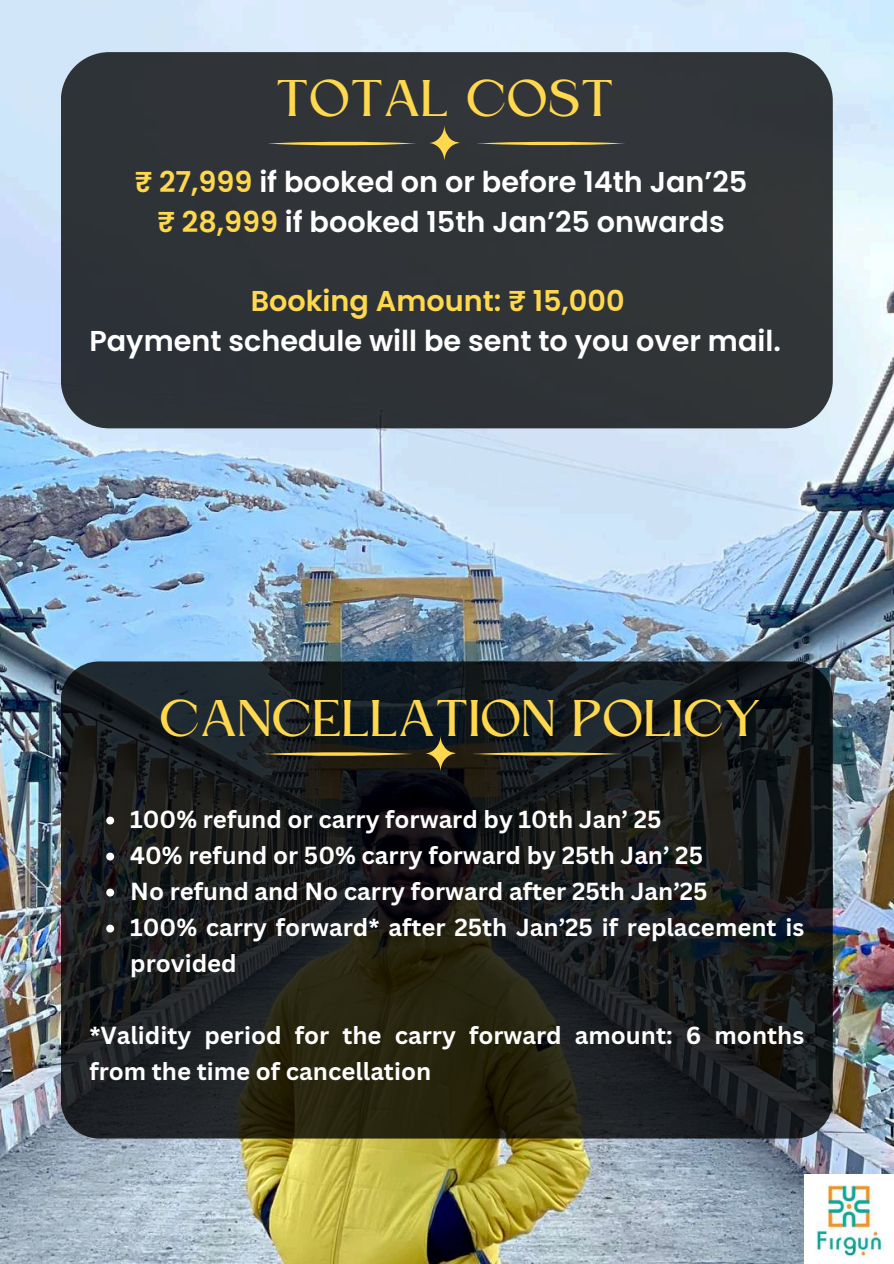
<style>
.page{position:relative;width:894px;height:1264px;background:#fff}
.page>*{position:absolute;margin:0;border:0;box-sizing:border-box;transform-origin:0 0}
.t1{font:48px "Kingred Serif";color:#ffd84d}
.t2{font:600 28.65px/39.6px "Poppins";color:#fefffe;text-align:center}
.t3{font:600 28.65px "Poppins";color:#ffd84d}
.t4{font:700 24px/36px "Canva Sans";color:#fff}
.s1{color:#ffd84d}
</style>
<div class="page">
<img style="left:0;top:0;width:893px;height:1263px">
<img style="left:804px;top:1174px;width:88px;height:88px">
<svg style="left:61px;top:661px;width:771px;height:477px;background:#1b1d1b"></svg>
<div style="left:61px;top:52px;width:771px;height:376px;background:#303437;border-radius:48px"></div>
<svg style="left:106px;top:816px;width:8px;height:8px"></svg>
<svg style="left:106px;top:852px;width:8px;height:8px"></svg>
<svg style="left:106px;top:888px;width:8px;height:8px"></svg>
<svg style="left:106px;top:924px;width:8px;height:8px"></svg>
<svg style="left:477px;top:142px;width:148px;height:3px"></svg>
<svg style="left:268px;top:142px;width:148px;height:3px"></svg>
<svg style="left:429px;top:125px;width:30px;height:36px"></svg>
<svg style="left:473px;top:752px;width:148px;height:3px"></svg>
<svg style="left:264px;top:752px;width:148px;height:3px"></svg>
<svg style="left:424px;top:735px;width:32px;height:36px"></svg>
<h1 class="t1" style="left:278px;top:80px;width:339px">TOTAL COST</h1>
<p class="t2" style="left:135px;top:163px;width:614px"><span class="s1">₹ 27,999</span> if booked on or before 14th Jan’25 <span class="s1">₹ 28,999</span> if booked 15th Jan’25 onwards</p>
<p class="t3" style="left:251px;top:281px;width:375px">Booking Amount: ₹ 15,000</p>
<p class="t2" style="left:89px;top:321px;width:693px">Payment schedule will be sent to you over mail.</p>
<h1 class="t1" style="left:161px;top:700px;width:603px">CANCELLATION POLICY</h1>
<p class="t4" style="left:130px;top:800px;width:675px">100% refund or carry forward by 10th Jan’ 25<br>40% refund or 50% carry forward by 25th Jan’ 25<br>No refund and No carry forward after 25th Jan’25<br>100% carry forward* after 25th Jan’25 if replacement is provided</p>
<p class="t4" style="left:89px;top:1016px;width:716px">*Validity period for the carry forward amount: 6 months from the time of cancellation</p>
</div>
